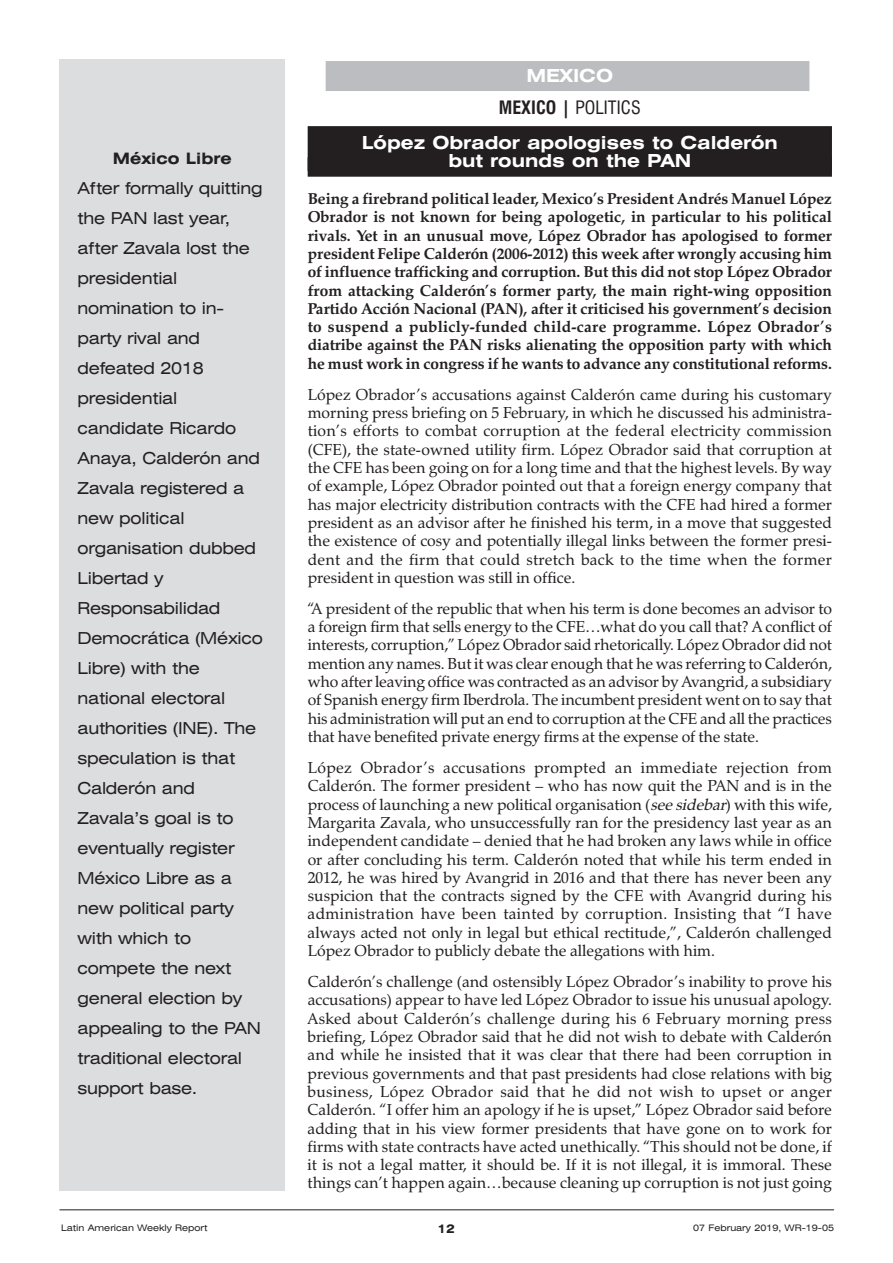
<style>
.page{position:relative;width:893px;height:1263px;background:#fff}
.page>*{position:absolute;margin:0;border:0;box-sizing:border-box;transform-origin:0 0}
.t1{font:700 expanded 18px/18.3px "Swiss 721 BT";color:#fff;text-align:center}
.t2{font:condensed 18px/31.8px "Swiss 721 BT";color:#231f20;text-align:center}
.t3{font:expanded 16.5px/30px "Swiss 721 BT";letter-spacing:-.015em;color:#231f20}
.t4{font:15.75px/18.3px "Zapf Calligraphic 801 BT";color:#231f20;text-align:justify}
.t5{font:700 15.75px/18.3px "Zapf Calligraphic 801 BT";letter-spacing:-.005em;color:#231f20;text-align:justify}
.t6{font:700 expanded 15.75px "Swiss 721 BT";color:#231f20}
.t7{font:700 expanded 12px "Swiss 721 BT";color:#231f20}
.t8{font:expanded 9px "Swiss 721 BT";color:#231f20}
.s1{font-weight:700;font-stretch:expanded;color:#fff}
.s2{font-weight:700}
.s3{font-style:italic}
</style>
<div class="page">
<div style="left:326px;top:61px;width:483px;height:30px;background:#bcbdc0"></div>
<div style="left:308px;top:126px;width:524px;height:45px;background:#231f20"></div>
<div style="left:308px;top:157px;width:524px;height:20px;background:#231f20"></div>
<div style="left:60px;top:60px;width:225px;height:1131px;background:#dcdddf"></div>
<hr style="left:60px;top:1209px;width:774px;height:1px;background:#231f20">
<p class="t6" style="left:113px;top:149px;width:120px">México Libre</p>
<p class="t3" style="left:78px;top:173px;width:187px">After formally quitting the PAN last year, after Zavala lost the presidential nomination to in&shy;party rival and defeated 2018 presidential candidate Ricardo<br>Anaya, Calderón and<br>Zavala registered a new political organisation dubbed<br>Libertad y<br>Responsabilidad<br>Democrática (México<br>Libre) with the national electoral authorities (INE). The speculation is that<br>Calderón and<br>Zavala’s goal is to eventually register<br>México Libre as a new political party with which to compete the next general election by appealing to the PAN traditional electoral support base.</p>
<p class="t8" style="left:61px;top:1223px;width:148px">Latin American Weekly Report</p>
<p class="t2" style="left:499px;top:60px;width:144px"><span class="s1">MEXICO<br></span><span class="s2">MEXICO |</span> POLITICS</p>
<p class="t1" style="left:362px;top:133px;width:418px">López Obrador apologises to Calderón but rounds on the PAN</p>
<p class="t5" style="left:308px;top:189px;width:526px">Being a firebrand political leader, Mexico’s President Andrés Manuel López Obrador is not known for being apologetic, in particular to his political rivals. Yet in an unusual move, López Obrador has apologised to former president Felipe Calderón (2006-2012) this week after wrongly accusing him of influence trafficking and corruption. But this did not stop López Obrador from attacking Calderón’s former party, the main right-wing opposition Partido Acción Nacional (PAN), after it criticised his government’s decision to suspend a publicly-funded child-care programme. López Obrador’s diatribe against the PAN risks alienating the opposition party with which he must work in congress if he wants to advance any constitutional reforms.</p>
<p class="t4" style="left:308px;top:385px;width:526px">López Obrador’s accusations against Calderón came during his customary morning press briefing on 5 February, in which he discussed his administra&shy;tion’s efforts to combat corruption at the federal electricity commission (CFE), the state-owned utility firm. López Obrador said that corruption at the CFE has been going on for a long time and that the highest levels. By way of example, López Obrador pointed out that a foreign energy company that has major electricity distribution contracts with the CFE had hired a former president as an advisor after he finished his term, in a move that suggested the existence of cosy and potentially illegal links between the former presi&shy;dent and the firm that could stretch back to the time when the former president in question was still in office.</p>
<p class="t4" style="left:308px;top:599px;width:526px">“A president of the republic that when his term is done becomes an advisor to a foreign firm that sells energy to the CFE…what do you call that? A conflict of interests, corruption,” López Obrador said rhetorically. López Obrador did not mention any names. But it was clear enough that he was referring to Calderón, who after leaving office was contracted as an advisor by Avangrid, a subsidiary of Spanish energy firm Iberdrola. The incumbent president went on to say that his administration will put an end to corruption at the CFE and all the practices that have benefited private energy firms at the expense of the state.</p>
<p class="t4" style="left:308px;top:758px;width:526px">López Obrador’s accusations prompted an immediate rejection from Calderón. The former president – who has now quit the PAN and is in the process of launching a new political organisation (<span class="s3">seesidebar</span>) with this wife, Margarita Zavala, who unsuccessfully ran for the presidency last year as an independent candidate – denied that he had broken any laws while in office or after concluding his term. Calderón noted that while his term ended in 2012, he was hired by Avangrid in 2016 and that there has never been any suspicion that the contracts signed by the CFE with Avangrid during his administration have been tainted by corruption. Insisting that “I have always acted not only in legal but ethical rectitude,”, Calderón challenged López Obrador to publicly debate the allegations with him.</p>
<p class="t4" style="left:308px;top:972px;width:526px">Calderón’s challenge (and ostensibly López Obrador’s inability to prove his accusations) appear to have led López Obrador to issue his unusual apology.<br>Asked about Calderón’s challenge during his 6 February morning press briefing, López Obrador said that he did not wish to debate with Calderón and while he insisted that it was clear that there had been corruption in previous governments and that past presidents had close relations with big business, López Obrador said that he did not wish to upset or anger Calderón. “I offer him an apology if he is upset,” López Obrador said before adding that in his view former presidents that have gone on to work for firms with state contracts have acted unethically. “This should not be done, if it is not a legal matter, it should be. If it is not illegal, it is immoral. These things can’t happen again…because cleaning up corruption is not just going</p>
<p class="t7" style="left:437px;top:1221px;width:19px">12</p>
<p class="t8" style="left:693px;top:1223px;width:142px">07 February 2019, WR-19-05</p>
</div>
